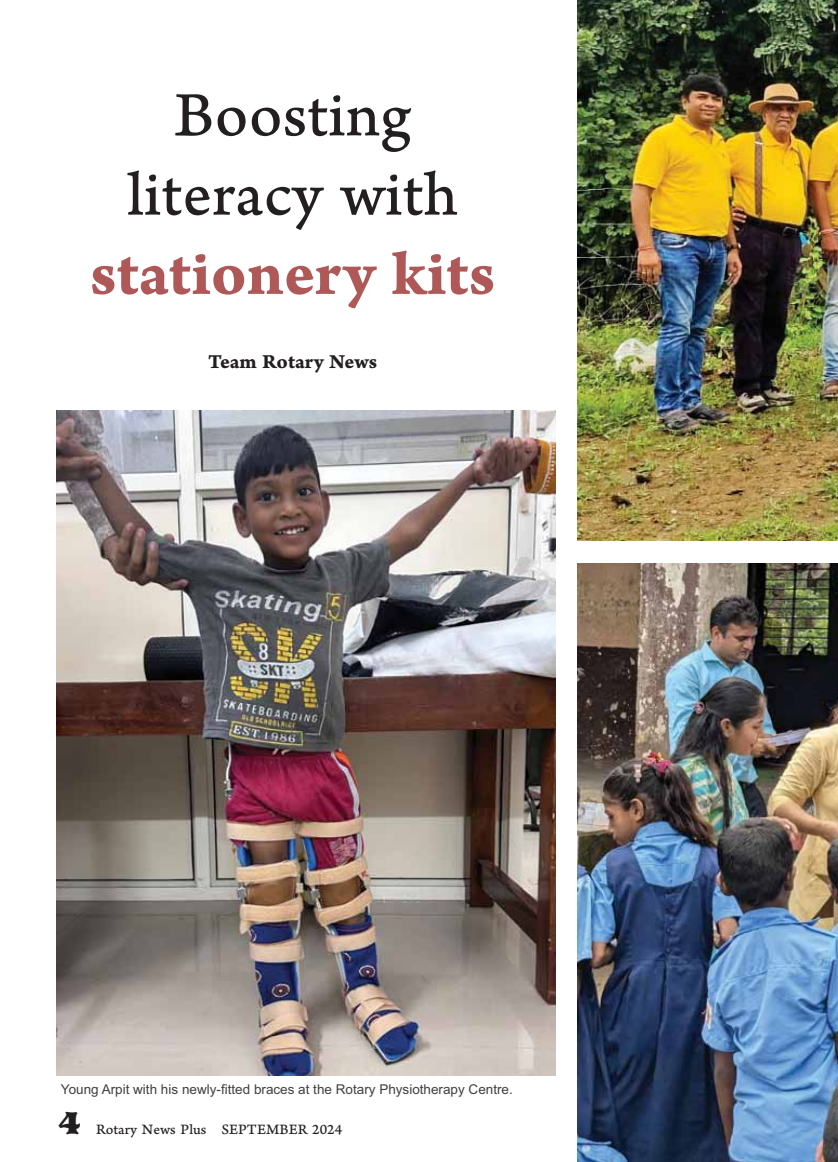
<style>
.page{position:relative;width:838px;height:1162px;background:#fff}
.page>*{position:absolute;margin:0;border:0;box-sizing:border-box;transform-origin:0 0}
.t1{font:66px/79.2px "Arno Pro Caption";color:#231f20;text-align:center}
.t2{font:66px "Arno Pro Bold Caption";color:#af5858}
.t3{font:21px "Arno Pro Bold Caption";letter-spacing:-.005em;color:#231f20}
.t4{font:15px "Arno Pro Caption";color:#231f20}
.t5{font:13.5px "Arial";color:#404041}
.s1{font-family:"Vivian";font-size:30px}
</style>
<div class="page">
<img style="left:57px;top:410px;width:498px;height:665px">
<img style="left:578px;top:563px;width:260px;height:598px">
<img style="left:578px;top:0;width:260px;height:540px">
<h1 class="t1" style="left:127px;top:82px;width:332px">Boosting literacy with</h1>
<h1 class="t2" style="left:90px;top:252px;width:407px">stationery kits</h1>
<h2 class="t3" style="left:208px;top:354px;width:171px">Team Rotary News</h2>
<p class="t5" style="left:61px;top:1083px;width:453px">Young Arpit with his newly-fitted braces at the Rotary Physiotherapy Centre.</p>
<p class="t4" style="left:59px;top:1123px;width:285px"><span class="s1">4</span> Rotary News Plus SEPTEMBER 2024</p>
</div>
